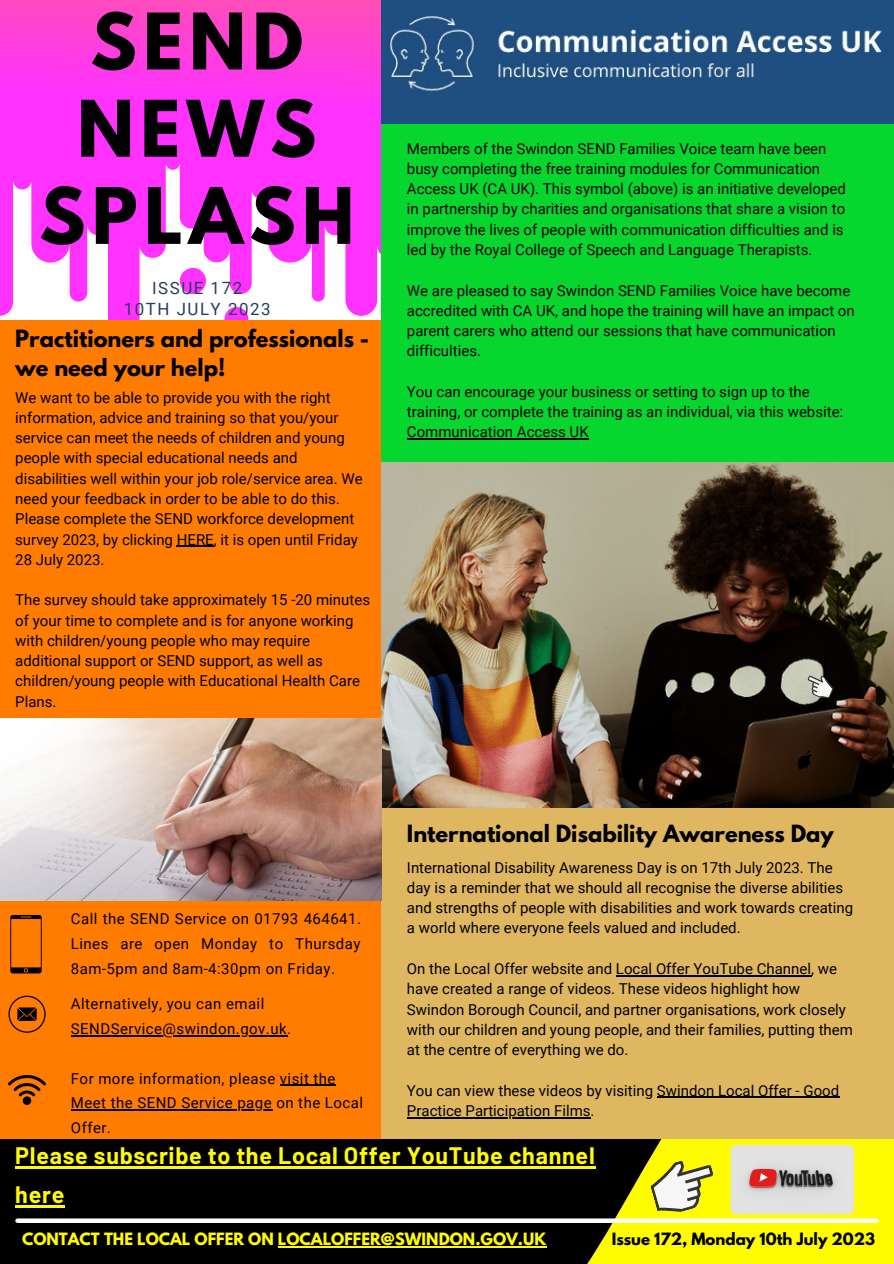
<style>
.page{position:relative;width:894px;height:1264px;background:#fff}
.page>*{position:absolute;margin:0;border:0;box-sizing:border-box;transform-origin:0 0}
.t1{font:700 68.85px/87.2px "League Spartan";letter-spacing:.09em;color:#000}
.t2{font:700 23.25px/39.5px "Barlow";letter-spacing:.03em;color:#fffc00}
.t3{font:700 21px/29.2px "League Spartan";color:#000}
.t4{font:16.95px "Roboto";letter-spacing:.09em;color:#243f5d}
.t5{font:15px/20.2px "Roboto";color:#000}
.t6{font:15px/24.8px "Roboto";letter-spacing:.03em;color:#000}
.t7{font:700 15px "League Spartan";color:#fffc00}
.t8{font:700 15px "League Spartan";color:#000}
</style>
<div class="page">
<div style="left:0;top:1138px;width:762px;height:125px;background:#000"></div>
<svg style="left:362px;top:1138px;width:531px;height:125px"></svg>
<svg style="left:0;top:0;width:381px;height:320px;fill:#ff31ff"></svg>
<div style="left:381px;top:0;width:512px;height:701px;background:#06d62e"></div>
<img style="left:381px;top:463px;width:512px;height:345px">
<div style="left:0;top:320px;width:381px;height:818px;background:#ff7c00"></div>
<img style="left:381px;top:0;width:512px;height:124px">
<svg style="left:17px;top:1218px;width:858px;height:4px;background:#eaeae1"></svg>
<img style="left:730px;top:1144px;width:123px;height:70px;border-radius:6px">
<svg style="left:645px;top:1153px;width:75px;height:65px;background:#dedd49"></svg>
<div style="left:381px;top:809px;width:512px;height:329px;background:#dfb761"></div>
<svg style="left:802px;top:670px;width:34px;height:31px"></svg>
<img style="left:0;top:718px;width:381px;height:182px">
<svg style="left:10px;top:915px;width:32px;height:58px"></svg>
<svg style="left:8px;top:995px;width:38px;height:37px"></svg>
<img style="left:8px;top:1075px;width:38px;height:29px">
<hr style="left:177px;top:545px;width:37px;height:2px;background:#000">
<hr style="left:407px;top:438px;width:181px;height:1px;background:#000">
<hr style="left:15px;top:1166px;width:580px;height:2px;background:#fffc00">
<hr style="left:15px;top:1205px;width:50px;height:2px;background:#fffc00">
<hr style="left:278px;top:1246px;width:268px;height:1px;background:#fffc00">
<hr style="left:615px;top:975px;width:195px;height:1px;background:#000">
<hr style="left:656px;top:1096px;width:183px;height:1px;background:#000">
<hr style="left:407px;top:1117px;width:183px;height:1px;background:#000">
<hr style="left:71px;top:1035px;width:216px;height:1px;background:#000">
<hr style="left:287px;top:1084px;width:49px;height:1px;background:#000">
<hr style="left:71px;top:1109px;width:201px;height:1px;background:#000">
<p class="t1" style="left:77px;top:7px;width:241px">SEND<br>NEWS</p>
<p class="t1" style="left:39px;top:181px;width:317px">SPLASH</p>
<p class="t4" style="left:152px;top:278px;width:91px">ISSUE 172</p>
<p class="t4" style="left:124px;top:299px;width:148px">10TH JULY 2023</p>
<p class="t3" style="left:15px;top:327px;width:355px">Practitioners and professionals - we need your help!</p>
<p class="t5" style="left:15px;top:387px;width:349px">We want to be able to provide you with the right information, advice and training so that you/your service can meet the needs of children and young people with special educational needs and disabilities well within your job role/service area. We need your feedback in order to be able to do this.<br>Please complete the SEND workforce development survey 2023, by clicking HERE, it is open until Friday 28 July 2023.</p>
<p class="t5" style="left:15px;top:590px;width:356px">The survey should take approximately 15 -20 minutes of your time to complete and is for anyone working with children/young people who may require additional support or SEND support, as well as children/young people with Educational Health Care Plans.</p>
<p class="t5" style="left:407px;top:138px;width:440px">Members of the Swindon SEND Families Voice team have been busy completing the free training modules for Communication Access UK (CA UK). This symbol (above) is an initiative developed in partnership by charities and organisations that share a vision to improve the lives of people with communication difficulties and is led by the Royal College of Speech and Language Therapists.</p>
<p class="t5" style="left:407px;top:280px;width:449px">We are pleased to say Swindon SEND Families Voice have become accredited with CA UK, and hope the training will have an impact on parent carers who attend our sessions that have communication difficulties.</p>
<p class="t5" style="left:407px;top:381px;width:437px">You can encourage your business or setting to sign up to the training, or complete the training as an individual, via this website:</p>
<p class="t5" style="left:407px;top:422px;width:183px">Communication Access UK</p>
<p class="t5" style="left:71px;top:906px;width:291px;line-height:24.8px;text-align:justify">Call the SEND Service on 01793 464641.<br>Lines are open Monday to Thursday 8am-5pm and 8am-4:30pm on Friday.</p>
<p class="t6" style="left:71px;top:991px;width:222px">Alternatively, you can email<br>SENDService@swindon.gov.uk.</p>
<p class="t6" style="left:71px;top:1066px;width:293px">For more information, please visit the<br>Meet the SEND Service page on the Local<br>Offer.</p>
<p class="t3" style="left:407px;top:821px;width:428px">International Disability Awareness Day</p>
<p class="t5" style="left:407px;top:857px;width:447px">International Disability Awareness Day is on 17th July 2023. The day is a reminder that we should all recognise the diverse abilities and strengths of people with disabilities and work towards creating a world where everyone feels valued and included.</p>
<p class="t5" style="left:407px;top:958px;width:447px">On the Local Offer website and Local Offer YouTube Channel, we have created a range of videos. These videos highlight how Swindon Borough Council, and partner organisations, work closely with our children and young people, and their families, putting them at the centre of everything we do.</p>
<p class="t5" style="left:407px;top:1080px;width:433px">You can view these videos by visiting Swindon Local Offer - Good<br>Practice Participation Films.</p>
<p class="t2" style="left:15px;top:1134px;width:581px">Please subscribe to the Local Offer YouTube channel here</p>
<p class="t7" style="left:22px;top:1231px;width:525px">CONTACT THE LOCAL OFFER ON LOCALOFFER@SWINDON.GOV.UK</p>
<p class="t8" style="left:611px;top:1231px;width:265px">Issue 172, Monday 10th July 2023</p>
</div>
